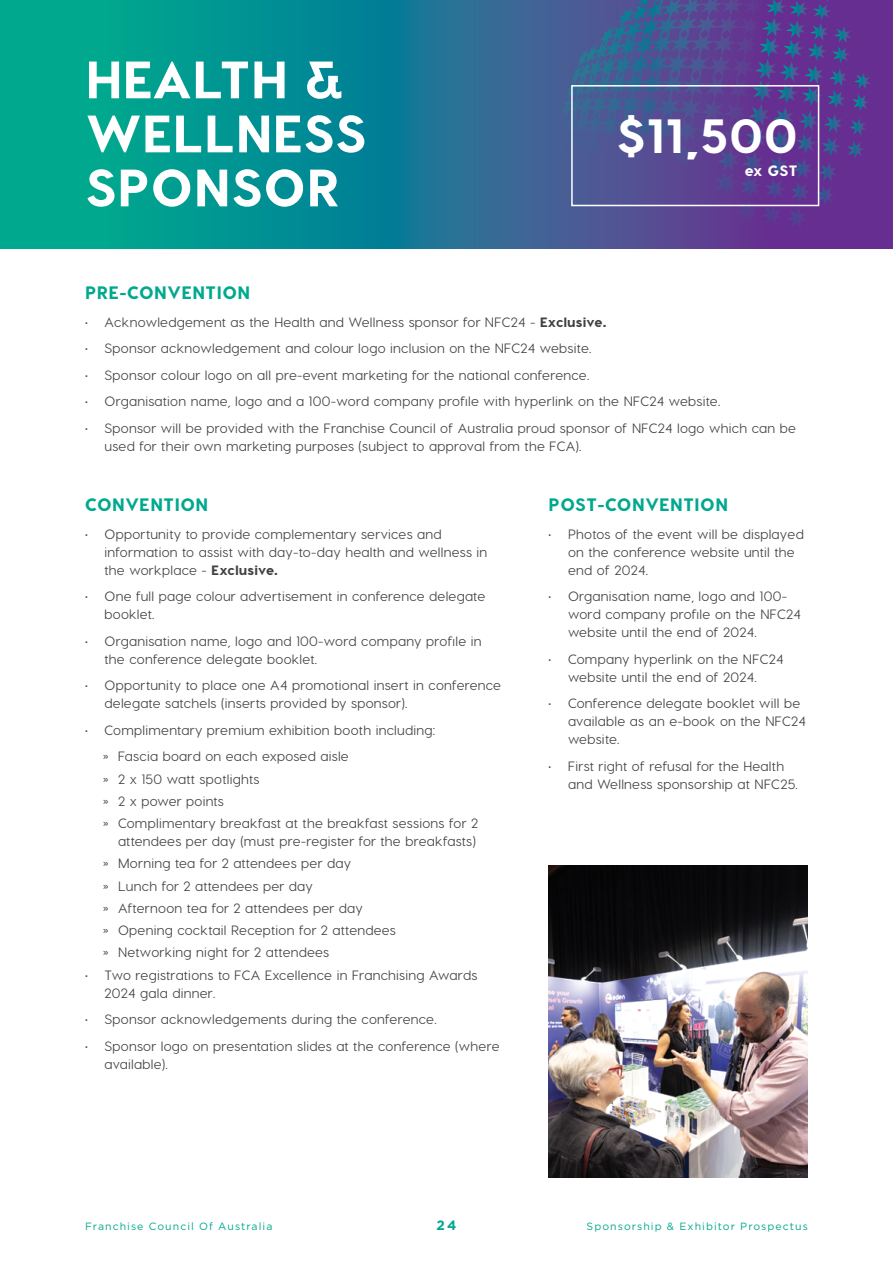
<style>
.page{position:relative;width:893px;height:1263px;background:#fff}
.page>*{position:absolute;margin:0;border:0;box-sizing:border-box;transform-origin:0 0}
.t1{font:800 52.5px/54px "Visby CF";letter-spacing:.01em;color:#fff}
.t2{font:800 48px "Visby CF";color:#fff}
.t3{font:800 18px "Visby CF";letter-spacing:.03em;color:#00a88e}
.t4{font:800 15px "Visby CF";color:#fff}
.t5{font:500 13.5px/18px "Visby CF";letter-spacing:.02em;color:#414042}
.t6{font:700 13.5px "Gotham";color:#00a88e}
.t7{font:10.5px "Gotham";letter-spacing:.1em;color:#00a88e}
.s1{font-weight:800}
</style>
<div class="page">
<svg style="left:0;top:0;width:893px;height:249px;background:#1d7d92"></svg>
<svg style="left:714px;top:0;width:157px;height:228px;background:#5b3a91"></svg>
<svg style="left:746px;top:244px;width:23px;height:5px"></svg>
<div style="left:571px;top:85px;width:248px;height:121px;border:2px solid #fff"></div>
<img style="left:549px;top:865px;width:259px;height:312px">
<h1 class="t1" style="left:85px;top:52px;width:283px">HEALTH &amp;<br>WELLNESS<br>SPONSOR</h1>
<h2 class="t2" style="left:617px;top:105px;width:182px">$11,500</h2>
<p class="t4" style="left:745px;top:161px;width:54px">ex GST</p>
<h3 class="t3" style="left:85px;top:281px;width:167px">PRE-CONVENTION</h3>
<p class="t5" style="left:85px;top:313px;width:523px">• Acknowledgement as the Health and Wellness sponsor for NFC24 - <span class="s1">Exclusive.</span></p>
<p class="t5" style="left:85px;top:339px;width:508px">• Sponsor acknowledgement and colour logo inclusion on the NFC24 website.</p>
<p class="t5" style="left:85px;top:366px;width:506px">• Sponsor colour logo on all pre-event marketing for the national conference.</p>
<p class="t5" style="left:85px;top:392px;width:637px">• Organisation name, logo and a 100-word company profile with hyperlink on the NFC24 website.</p>
<p class="t5" style="left:105px;top:419px;width:693px;text-indent:-19px">• Sponsor will be provided with the Franchise Council of Australia proud sponsor of NFC24 logo which can be used for their own marketing purposes (subject to approval from the FCA).</p>
<h3 class="t3" style="left:85px;top:493px;width:125px">CONVENTION</h3>
<p class="t5" style="left:105px;top:525px;width:384px;text-indent:-19px">• Opportunity to provide complementary services and information to assist with day-to-day health and wellness in the workplace - <span class="s1">Exclusive.</span></p>
<p class="t5" style="left:105px;top:587px;width:382px;text-indent:-19px">• One full page colour advertisement in conference delegate booklet.</p>
<p class="t5" style="left:105px;top:632px;width:379px;text-indent:-19px">• Organisation name, logo and 100-word company profile in the conference delegate booklet.</p>
<p class="t5" style="left:105px;top:676px;width:398px;text-indent:-19px">• Opportunity to place one A4 promotional insert in conference delegate satchels (inserts provided by sponsor).</p>
<p class="t5" style="left:103px;top:716px;width:334px;line-height:26.5px;text-indent:-18px">• Complimentary premium exhibition booth including: » Fascia board on each exposed aisle</p>
<p class="t5" style="left:103px;top:767px;width:377px;line-height:22.2px">» 2 x 150 watt spotlights<br>» 2 x power points<br>» Complimentary breakfast at the breakfast sessions for 2</p>
<p class="t5" style="left:103px;top:830px;width:374px;line-height:22.2px;text-indent:15px">attendees per day (must pre-register for the breakfasts) » Morning tea for 2 attendees per day<br>» Lunch for 2 attendees per day<br>» Afternoon tea for 2 attendees per day<br>» Opening cocktail Reception for 2 attendees<br>» Networking night for 2 attendees</p>
<p class="t5" style="left:105px;top:965px;width:374px;text-indent:-19px">• Two registrations to FCA Excellence in Franchising Awards<br>2024 gala dinner.</p>
<p class="t5" style="left:85px;top:1010px;width:353px">• Sponsor acknowledgements during the conference.</p>
<p class="t5" style="left:105px;top:1036px;width:397px;text-indent:-19px">• Sponsor logo on presentation slides at the conference (where available).</p>
<h3 class="t3" style="left:549px;top:493px;width:181px">POST-CONVENTION</h3>
<p class="t5" style="left:568px;top:525px;width:237px;text-indent:-19px">• Photos of the event will be displayed on the conference website until the end of 2024.</p>
<p class="t5" style="left:568px;top:587px;width:234px;text-indent:-19px">• Organisation name, logo and 100- word company profile on the NFC24 website until the end of 2024.</p>
<p class="t5" style="left:549px;top:650px;width:236px;text-align:center">• Company hyperlink on the NFC24 website until the end of 2024.</p>
<p class="t5" style="left:568px;top:694px;width:239px;text-indent:-19px">• Conference delegate booklet will be available as an e-book on the NFC24 website.</p>
<p class="t5" style="left:568px;top:757px;width:231px;text-indent:-19px">• First right of refusal for the Health and Wellness sponsorship at NFC25.</p>
<p class="t7" style="left:85px;top:1220px;width:189px">Franchise Council Of Australia</p>
<p class="t6" style="left:437px;top:1216px;width:21px">24</p>
<p class="t7" style="left:587px;top:1220px;width:223px">Sponsorship &amp; Exhibitor Prospectus</p>
</div>
